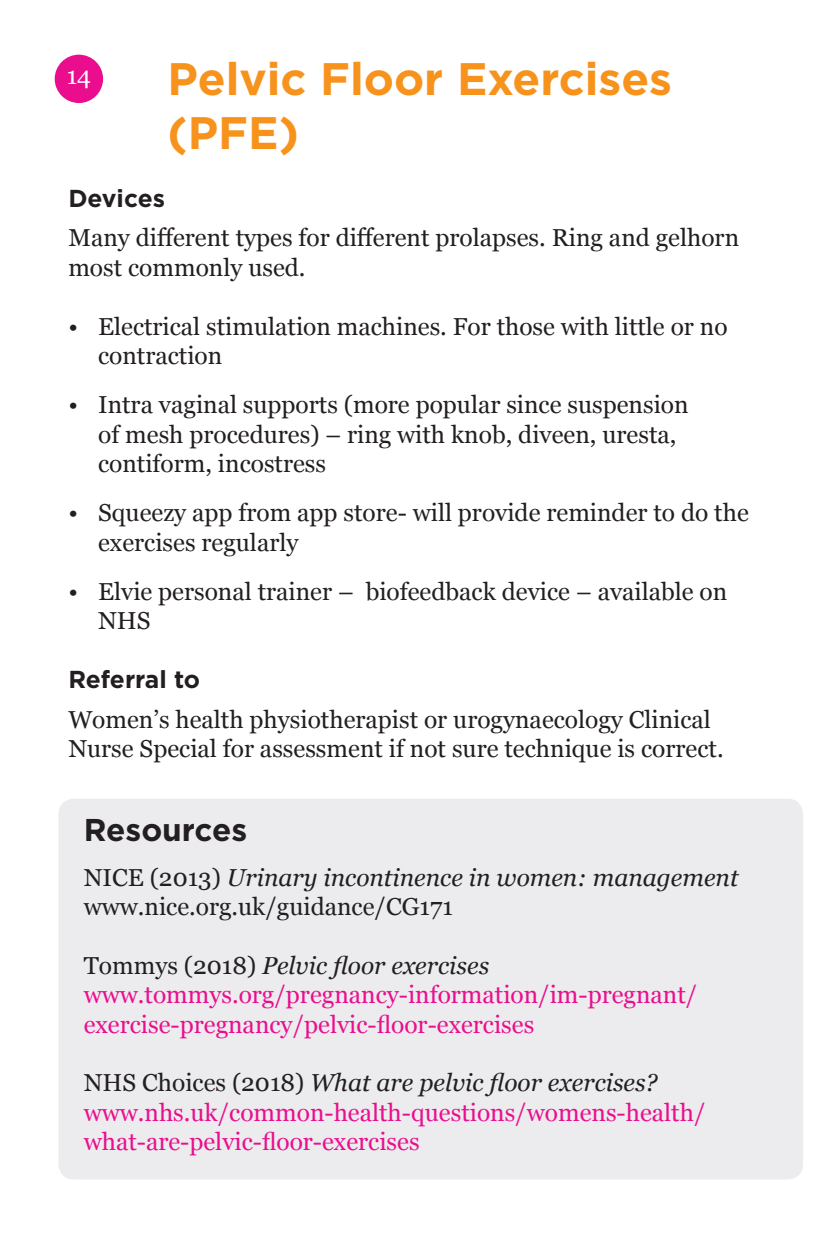
<style>
.page{position:relative;width:830px;height:1258px;background:#fff}
.page>*{position:absolute;margin:0;border:0;box-sizing:border-box;transform-origin:0 0}
.t1{font:700 45.5px/54.6px "Gotham";color:#f7931d}
.t2{font:700 31.5px "Gotham";color:#231f20}
.t3{font:24.5px/29.4px "Georgia";color:#231f20}
.t4{font:24.5px/29.4px "Georgia";color:#ea0e8e}
.t5{font:700 24.5px "Gotham";color:#231f20}
.t6{font:24.5px "Georgia";color:#fff}
.s1{font-style:italic}
.s2{color:#231f20}
.s3{font-style:italic;color:#231f20}
</style>
<div class="page">
<div style="left:55px;top:55px;width:48px;height:48px;background:#ea0e8e;border-radius:50%"></div>
<div style="left:58px;top:798px;width:744px;height:381px;background:#ececee;border-radius:16px"></div>
<p class="t6" style="left:67px;top:58px;width:26px">14</p>
<h1 class="t1" style="left:168px;top:51px;width:506px">Pelvic Floor Exercises (PFE)</h1>
<p class="t5" style="left:68px;top:182px;width:98px">Devices</p>
<p class="t3" style="left:68px;top:222px;width:672px">Many different types for different prolapses. Ring and gelhorn most commonly used.</p>
<p class="t3" style="left:98px;top:310px;width:630px;text-indent:-30px">• Electrical stimulation machines. For those with little or no contraction</p>
<p class="t3" style="left:98px;top:389px;width:591px;text-indent:-30px">• Intra vaginal supports (more popular since suspension of mesh procedures) – ring with knob, diveen, uresta, contiform, incostress</p>
<p class="t3" style="left:98px;top:497px;width:652px;text-indent:-30px">• Squeezy app from app store- will provide reminder to do the exercises regularly</p>
<p class="t3" style="left:98px;top:576px;width:630px;text-indent:-30px">• Elvie personal trainer – biofeedback device – available on<br>NHS</p>
<p class="t5" style="left:68px;top:663px;width:133px">Referral to</p>
<p class="t3" style="left:68px;top:703px;width:656px">Women’s health physiotherapist or urogynaecology Clinical<br>Nurse Special for assessment if not sure technique is correct.</p>
<p class="t2" style="left:84px;top:809px;width:165px">Resources</p>
<p class="t3" style="left:84px;top:861px;width:656px">NICE (2013) <span class="s1">Urinary incontinence in women: management </span>www.nice.org.uk/guidance/CG171</p>
<p class="t4" style="left:84px;top:949px;width:615px"><span class="s2">Tommys (2018)</span> <span class="s3">Pelvic floor exercises </span>www.tommys.org/pregnancy-information/im-pregnant/ exercise-pregnancy/pelvic-floor-exercises</p>
<p class="t4" style="left:84px;top:1067px;width:623px"><span class="s2">NHS Choices (2018)</span> <span class="s3">What are pelvic floor exercises? </span>www.nhs.uk/common-health-questions/womens-health/ what-are-pelvic-floor-exercises</p>
</div>
